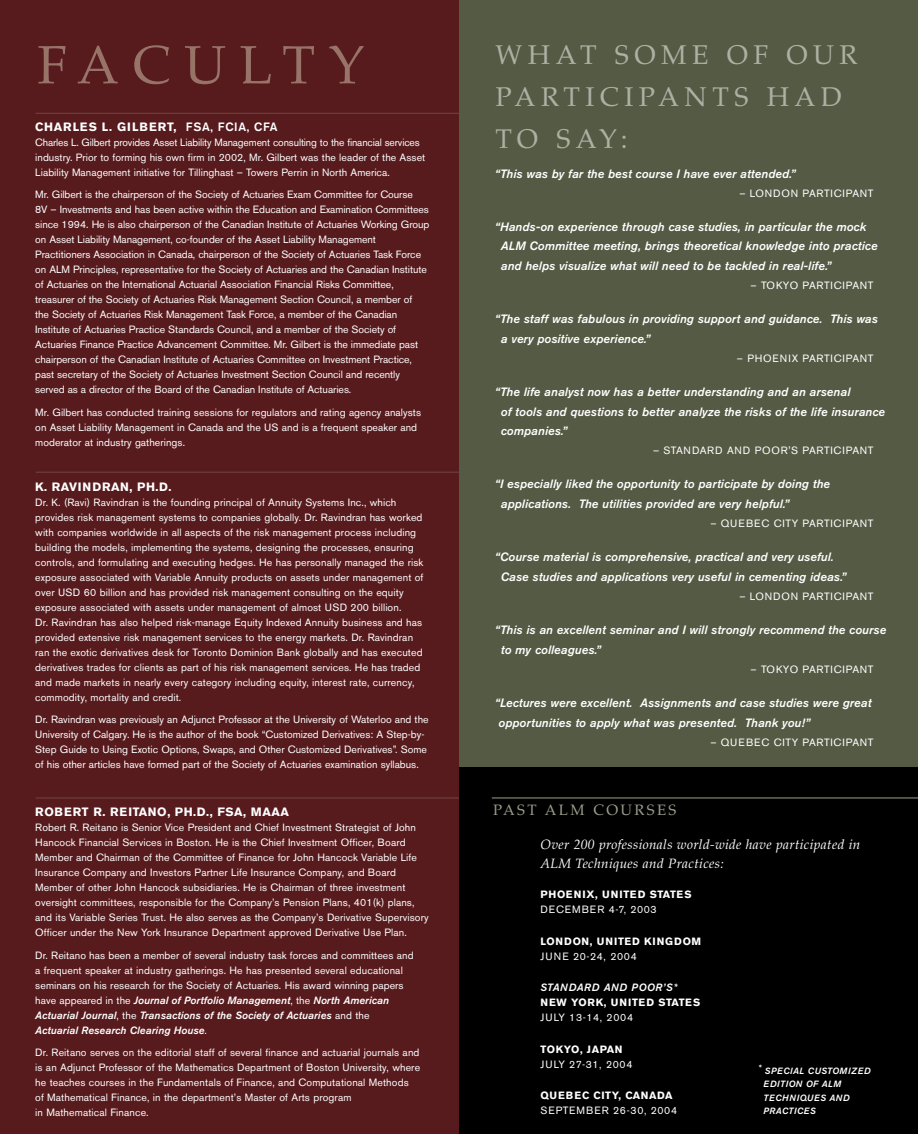
<style>
.page{position:relative;width:918px;height:1134px;background:#fff}
.page>*{position:absolute;margin:0;border:0;box-sizing:border-box;transform-origin:0 0}
.t1{font:54px "Palatino";letter-spacing:.25em;color:#987368}
.t2{font:27px/42px "Palatino";letter-spacing:.2em;color:#aeb0a4}
.t3{font:15px "Palatino";letter-spacing:.155em;color:#9e9e8e}
.t4{font:italic 13.5px/19.5px "Palatino";letter-spacing:.025em;color:#fff}
.t5{font:italic 500 12px/19.4px "Akzidenz Grotesk BE";letter-spacing:.01em;color:#fff}
.t6{font:700 12px "Akzidenz Grotesk BE";letter-spacing:.055em;color:#fff}
.t7{font:700 12px "Akzidenz Grotesk BE";letter-spacing:.075em;color:#fff}
.t8{font:10.5px/15px "Akzidenz Grotesk BE";letter-spacing:.01em;color:#fff}
.t9{font:10.5px "Akzidenz Grotesk BE";letter-spacing:.06em;color:#fff}
.t10{font:700 10.5px "Akzidenz Grotesk BE";letter-spacing:.055em;color:#fff}
.t11{font:10.5px "Akzidenz Grotesk BE";letter-spacing:.07em;color:#fff}
.t12{font:10.5px "Akzidenz Grotesk BE";letter-spacing:.08em;color:#fff}
.t13{font:700 10.5px "Akzidenz Grotesk BE";letter-spacing:.075em;color:#fff}
.t14{font:italic 500 10.5px "Akzidenz Grotesk BE";letter-spacing:.055em;color:#fff}
.t15{font:italic 500 9px/13.5px "Akzidenz Grotesk BE";letter-spacing:.055em;color:#fff}
.s1{font-weight:500}
.s2{font-weight:500;font-style:italic}
</style>
<div class="page">
<div style="left:459px;top:0;width:459px;height:1134px;background:#555a44"></div>
<div style="left:459px;top:767px;width:459px;height:367px;background:#000"></div>
<hr style="left:492px;top:798px;width:426px;height:1px;background:#9e9e8e">
<div style="left:0;top:0;width:459px;height:1134px;background:#571b1e"></div>
<hr style="left:36px;top:798px;width:423px;height:1px;background:#74463d">
<hr style="left:36px;top:472px;width:423px;height:1px;background:#74463d">
<hr style="left:36px;top:113px;width:423px;height:1px;background:#74463d">
<h1 class="t1" style="left:37px;top:33px;width:329px">FACULTY</h1>
<p class="t7" style="left:35px;top:122px;width:244px">CHARLES L. GILBERT, <span class="s1">FSA, FCIA, CFA</span></p>
<p class="t8" style="left:35px;top:136px;width:392px">Charles L. Gilbert provides Asset Liability Management consulting to the financial services industry. Prior to forming his own firm in 2002, Mr. Gilbert was the leader of the Asset<br>Liability Management initiative for Tillinghast – Towers Perrin in North America.</p>
<p class="t8" style="left:35px;top:188px;width:396px">Mr. Gilbert is the chairperson of the Society of Actuaries Exam Committee for Course<br>8V – Investments and has been active within the Education and Examination Committees since 1994. He is also chairperson of the Canadian Institute of Actuaries Working Group on Asset Liability Management, co-founder of the Asset Liability Management Practitioners Association in Canada, chairperson of the Society of Actuaries Task Force on ALM Principles, representative for the Society of Actuaries and the Canadian Institute of Actuaries on the International Actuarial Association Financial Risks Committee, treasurer of the Society of Actuaries Risk Management Section Council, a member of<br>the Society of Actuaries Risk Management Task Force, a member of the Canadian Institute of Actuaries Practice Standards Council, and a member of the Society of Actuaries Finance Practice Advancement Committee. Mr. Gilbert is the immediate past chairperson of the Canadian Institute of Actuaries Committee on Investment Practice, past secretary of the Society of Actuaries Investment Section Council and recently served as a director of the Board of the Canadian Institute of Actuaries.</p>
<p class="t8" style="left:35px;top:406px;width:387px">Mr. Gilbert has conducted training sessions for regulators and rating agency analysts on Asset Liability Management in Canada and the US and is a frequent speaker and moderator at industry gatherings.</p>
<p class="t6" style="left:35px;top:482px;width:138px">K. RAVINDRAN, PH.D.</p>
<p class="t8" style="left:35px;top:496px;width:390px">Dr. K. (Ravi) Ravindran is the founding principal of Annuity Systems Inc., which provides risk management systems to companies globally. Dr. Ravindran has worked with companies worldwide in all aspects of the risk management process including building the models, implementing the systems, designing the processes, ensuring controls, and formulating and executing hedges. He has personally managed the risk exposure associated with Variable Annuity products on assets under management of over USD 60 billion and has provided risk management consulting on the equity exposure associated with assets under management of almost USD 200 billion.<br>Dr. Ravindran has also helped risk-manage Equity Indexed Annuity business and has provided extensive risk management services to the energy markets. Dr. Ravindran ran the exotic derivatives desk for Toronto Dominion Bank globally and has executed derivatives trades for clients as part of his risk management services. He has traded and made markets in nearly every category including equity, interest rate, currency, commodity, mortality and credit.</p>
<p class="t8" style="left:35px;top:713px;width:395px">Dr. Ravindran was previously an Adjunct Professor at the University of Waterloo and the University of Calgary. He is the author of the book “Customized Derivatives: A Step-by-Step Guide to Using Exotic Options, Swaps, and Other Customized Derivatives”. Some of his other articles have formed part of the Society of Actuaries examination syllabus.</p>
<p class="t6" style="left:35px;top:807px;width:255px">ROBERT R. REITANO, PH.D., FSA, MAAA</p>
<p class="t8" style="left:35px;top:821px;width:395px">Robert R. Reitano is Senior Vice President and Chief Investment Strategist of John Hancock Financial Services in Boston. He is the Chief Investment Officer, Board Member and Chairman of the Committee of Finance for John Hancock Variable Life Insurance Company and Investors Partner Life Insurance Company, and Board Member of other John Hancock subsidiaries. He is Chairman of three investment oversight committees, responsible for the Company’s Pension Plans, 401(k) plans, and its Variable Series Trust. He also serves as the Company’s Derivative Supervisory Officer under the New York Insurance Department approved Derivative Use Plan.</p>
<p class="t8" style="left:35px;top:949px;width:380px">Dr. Reitano has been a member of several industry task forces and committees and a frequent speaker at industry gatherings. He has presented several educational seminars on his research for the Society of Actuaries. His award winning papers have appeared in the <span class="s2">Journal of Portfolio Management</span>, the <span class="s2">North American Actuarial Journal</span>, the <span class="s2">Transactions of the Society of Actuaries</span> and the <span class="s2">Actuarial Research Clearing House</span>.</p>
<p class="t8" style="left:35px;top:1046px;width:386px">Dr. Reitano serves on the editorial staff of several finance and actuarial journals and is an Adjunct Professor of the Mathematics Department of Boston University, where he teaches courses in the Fundamentals of Finance, and Computational Methods<br>of Mathematical Finance, in the department’s Master of Arts program<br>in Mathematical Finance.</p>
<h2 class="t2" style="left:495px;top:33px;width:364px">WHAT SOME OF OUR<br>PARTICIPANTS HAD<br>TO SAY:</h2>
<p class="t5" style="left:495px;top:165px;width:302px">“This was by far the best course I have ever attended.”</p>
<p class="t9" style="left:739px;top:189px;width:136px">– LONDON PARTICIPANT</p>
<p class="t5" style="left:501px;top:218px;width:378px;text-indent:-6px">“Hands-on experience through case studies, in particular the mock<br>ALM Committee meeting, brings theoretical knowledge into practice and helps visualize what will need to be tackled in real-life.”</p>
<p class="t9" style="left:751px;top:282px;width:124px">– TOKYO PARTICIPANT</p>
<p class="t5" style="left:501px;top:310px;width:379px;text-indent:-6px">“The staff was fabulous in providing support and guidance. This was a very positive experience.”</p>
<p class="t12" style="left:737px;top:355px;width:138px">– PHOENIX PARTICIPANT</p>
<p class="t5" style="left:501px;top:383px;width:386px;text-indent:-6px">“The life analyst now has a better understanding and an arsenal<br>of tools and questions to better analyze the risks of the life insurance companies.”</p>
<p class="t9" style="left:653px;top:447px;width:222px">– STANDARD AND POOR'S PARTICIPANT</p>
<p class="t5" style="left:501px;top:476px;width:331px;text-indent:-6px">“I especially liked the opportunity to participate by doing the applications. The utilities provided are very helpful.”</p>
<p class="t11" style="left:711px;top:520px;width:164px">– QUEBEC CITY PARTICIPANT</p>
<p class="t5" style="left:501px;top:548px;width:347px;text-indent:-6px">“Course material is comprehensive, practical and very useful.<br>Case studies and applications very useful in cementing ideas.”</p>
<p class="t9" style="left:739px;top:593px;width:136px">– LONDON PARTICIPANT</p>
<p class="t5" style="left:501px;top:621px;width:387px;text-indent:-6px">“This is an excellent seminar and I will strongly recommend the course to my colleagues.”</p>
<p class="t9" style="left:751px;top:666px;width:124px">– TOKYO PARTICIPANT</p>
<p class="t5" style="left:498px;top:694px;width:375px;text-indent:-4px">“Lectures were excellent. Assignments and case studies were great opportunities to apply what was presented. Thank you!”</p>
<p class="t11" style="left:711px;top:738px;width:164px">– QUEBEC CITY PARTICIPANT</p>
<h3 class="t3" style="left:493px;top:801px;width:185px">PAST ALM COURSES</h3>
<p class="t4" style="left:541px;top:836px;width:321px">Over 200 professionals world-wide have participated in<br>ALM Techniques and Practices:</p>
<p class="t10" style="left:541px;top:891px;width:153px">PHOENIX, UNITED STATES</p>
<p class="t12" style="left:541px;top:906px;width:118px">DECEMBER 4-7, 2003</p>
<p class="t13" style="left:541px;top:937px;width:162px">LONDON, UNITED KINGDOM</p>
<p class="t11" style="left:541px;top:952px;width:98px">JUNE 20-24, 2004</p>
<p class="t14" style="left:541px;top:984px;width:138px">STANDARD AND POOR’S*</p>
<p class="t10" style="left:541px;top:999px;width:161px">NEW YORK, UNITED STATES</p>
<p class="t9" style="left:541px;top:1014px;width:94px">JULY 13-14, 2004</p>
<p class="t10" style="left:541px;top:1045px;width:84px">TOKYO, JAPAN</p>
<p class="t9" style="left:541px;top:1060px;width:93px">JULY 27-31, 2004</p>
<p class="t10" style="left:541px;top:1092px;width:133px">QUEBEC CITY, CANADA</p>
<p class="t12" style="left:541px;top:1107px;width:138px">SEPTEMBER 26-30, 2004</p>
<p class="t15" style="left:764px;top:1065px;width:109px;text-indent:-6px">* SPECIAL CUSTOMIZED<br>EDITION OF ALM<br>TECHNIQUES AND<br>PRACTICES</p>
</div>
